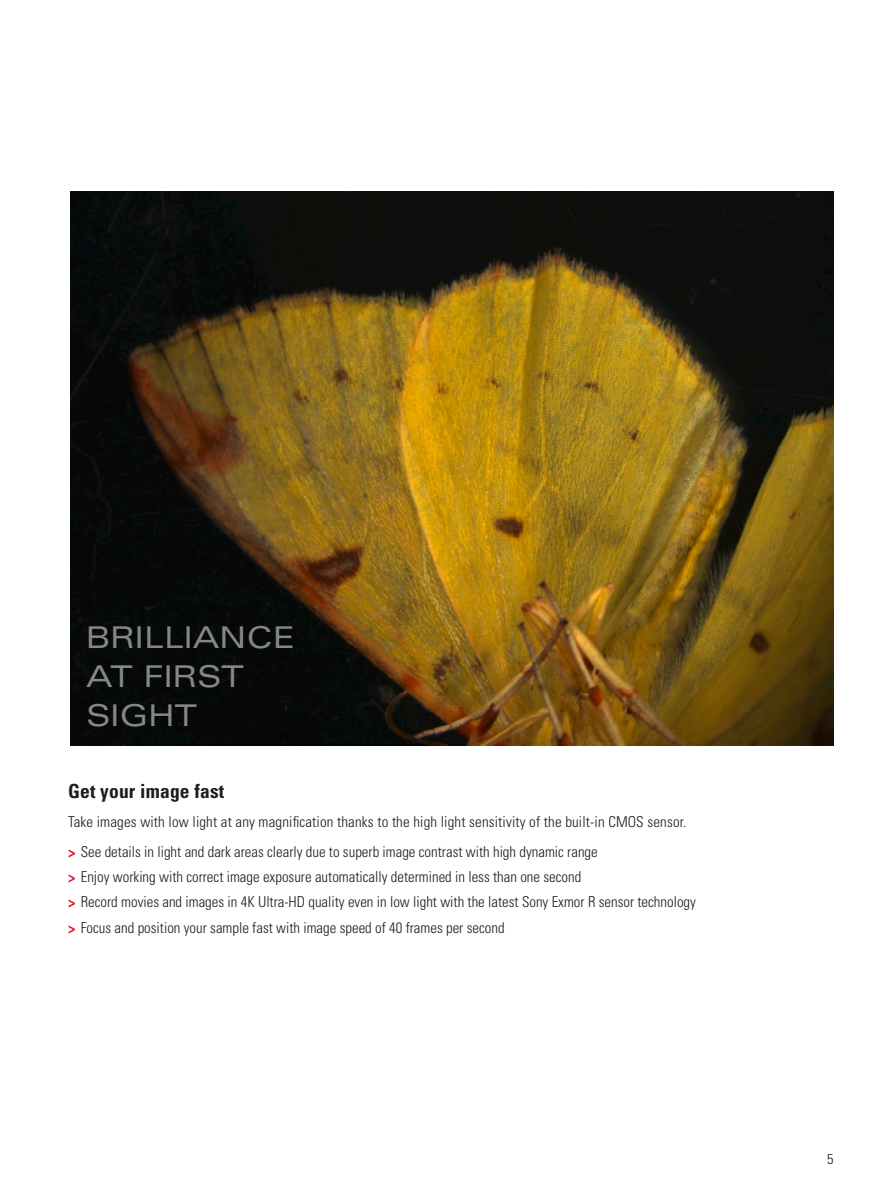
<style>
.page{position:relative;width:893px;height:1191px;background:#fff}
.page>*{position:absolute;margin:0;border:0;box-sizing:border-box;transform-origin:0 0}
.t1{font:expanded 30px/39px "Univers LT Std";color:#868686}
.t2{font:700 condensed 19.5px "Univers LT Std";letter-spacing:.01em;color:#1d1d1b}
.t3{font:300 condensed 15px/25.2px "Univers LT Std";color:#1d1d1b}
.t4{font:300 condensed 14.25px "Univers LT Std";color:#1d1d1b}
.s1{font-family:"Univers Cond";font-weight:700;font-stretch:normal;color:#e40420}
</style>
<div class="page">
<img style="left:70px;top:191px;width:763px;height:554px">
<h1 class="t1" style="left:86px;top:617px;width:210px">BRILLIANCE<br>AT FIRST<br>SIGHT</h1>
<h2 class="t2" style="left:68px;top:779px;width:158px">Get your image fast</h2>
<p class="t3" style="left:68px;top:807px;width:620px;line-height:29.5px">Take images with low light at any magnification thanks to the high light sensitivity of the built-in CMOS sensor. <span class="s1">&gt;</span> See details in light and dark areas clearly due to superb image contrast with high dynamic range</p>
<p class="t3" style="left:68px;top:864px;width:629px"><span class="s1">&gt;</span> Enjoy working with correct image exposure automatically determined in less than one second<br><span class="s1">&gt;</span> Record movies and images in 4K Ultra-HD quality even in low light with the latest Sony Exmor R sensor technology <span class="s1">&gt;</span> Focus and position your sample fast with image speed of 40 frames per second</p>
<p class="t4" style="left:827px;top:1150px;width:8px">5</p>
</div>
